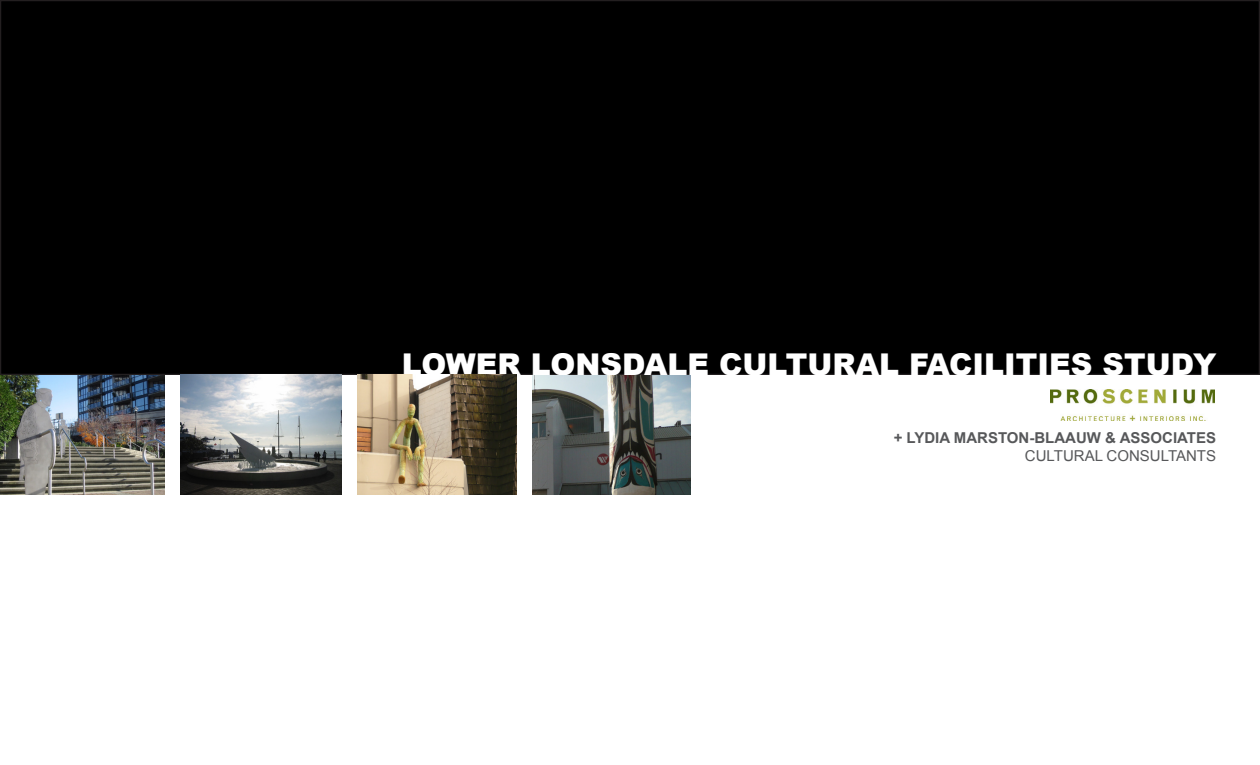
<style>
.page{position:relative;width:1260px;height:765px;background:#fff}
.page>*{position:absolute;margin:0;border:0;box-sizing:border-box;transform-origin:0 0}
.t1{font:900 30px "Arial";color:#fff}
.Paragraph_Title{font:700 15px "Arial";color:#57585a}
.Paragraph_Title-2{font:15px "Arial";color:#57585a}
</style>
<div class="page">
<div style="left:1px;top:1px;width:1258px;height:373px;background:#000"></div>
<img style="left:533px;top:375px;width:158px;height:120px">
<img style="left:358px;top:374px;width:158px;height:121px">
<img style="left:181px;top:374px;width:160px;height:121px">
<img style="left:0;top:375px;width:165px;height:120px">
<img style="left:1050px;top:390px;width:165px;height:31px">
<p class="t1" style="left:402px;top:343px;width:816px">LOWER LONSDALE CULTURAL FACILITIES STUDY</p>
<p class="Paragraph_Title" style="left:894px;top:428px;width:324px">+ LYDIA MARSTON-BLAAUW &amp; ASSOCIATES</p>
<p class="Paragraph_Title-2" style="left:1025px;top:446px;width:193px">CULTURAL CONSULTANTS</p>
</div>
